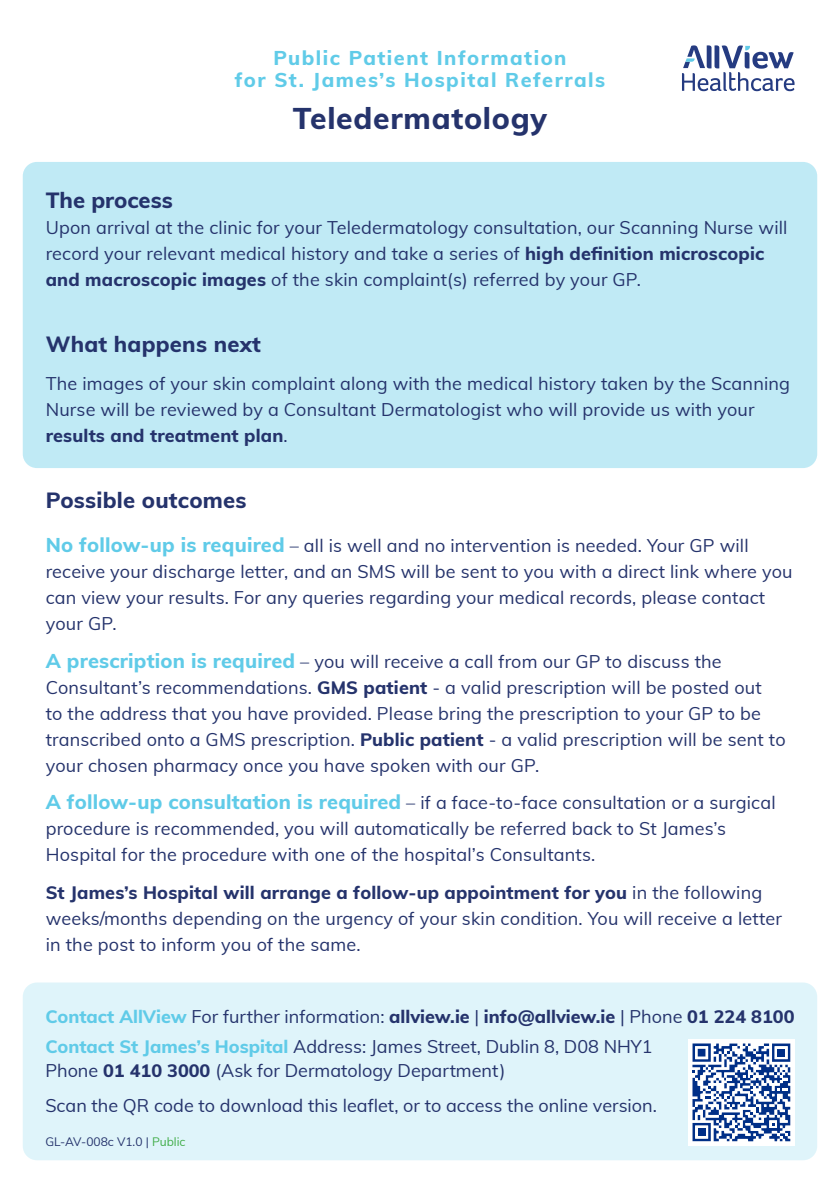
<style>
.page{position:relative;width:840px;height:1191px;background:#fff}
.page>*{position:absolute;margin:0;border:0;box-sizing:border-box;transform-origin:0 0}
.t1{font:800 30px "Muli";letter-spacing:.025em;color:#25336c}
.t2{font:800 22px "Muli";letter-spacing:.01em;color:#25336c}
.t3{font:800 20px/22px "Muli";letter-spacing:.075em;color:#60cbe8;text-align:center}
.t4{font:18px/26px "Muli";letter-spacing:.01em;color:#25336c}
.t5{font:12px "Muli";color:#25336c}
.s1{font-weight:800}
.s2{font-weight:800;font-size:20px;color:#60cbe8}
.s3{font-weight:800;color:#60cbe8}
.s4{color:#41ad49}
</style>
<div class="page">
<div style="left:23px;top:982px;width:793px;height:178px;background:#dff4fa;border-radius:14px"></div>
<div style="left:687px;top:1039px;width:107px;height:106px;background:#fff"></div>
<div style="left:23px;top:162px;width:793px;height:306px;background:#c0eaf5;border-radius:14px"></div>
<svg style="left:682px;top:45px;width:112px;height:46px"></svg>
<svg style="left:692px;top:1043px;width:97px;height:98px"></svg>
<p class="t3" style="left:235px;top:46px;width:372px">Public Patient Information<br>for St. James’s Hospital Referrals</p>
<h1 class="t1" style="left:293px;top:97px;width:255px">Teledermatology</h1>
<p class="t2" style="left:46px;top:184px;width:128px">The process</p>
<p class="t4" style="left:46px;top:213px;width:743px">Upon arrival at the clinic for your Teledermatology consultation, our Scanning Nurse will record your relevant medical history and take a series of <span class="s1">high definition microscopic and macroscopic images</span> of the skin complaint(s) referred by your GP.</p>
<p class="t2" style="left:46px;top:328px;width:217px">What happens next</p>
<p class="t4" style="left:46px;top:369px;width:745px">The images of your skin complaint along with the medical history taken by the Scanning<br>Nurse will be reviewed by a Consultant Dermatologist who will provide us with your <span class="s1">results and treatment plan</span>.</p>
<p class="t2" style="left:46px;top:484px;width:202px">Possible outcomes</p>
<p class="t4" style="left:46px;top:532px;width:748px"><span class="s2">No follow-up is required</span> – all is well and no intervention is needed. Your GP will receive your discharge letter, and an SMS will be sent to you with a direct link where you can view your results. For any queries regarding your medical records, please contact your GP.</p>
<p class="t4" style="left:46px;top:647px;width:741px"><span class="s2">A prescription is required</span> – you will receive a call from our GP to discuss the Consultant’s recommendations. <span class="s1">GMS patient</span> - a valid prescription will be posted out<br>to the address that you have provided. Please bring the prescription to your GP to be transcribed onto a GMS prescription. <span class="s1">Public patient</span> - a valid prescription will be sent to your chosen pharmacy once you have spoken with our GP.</p>
<p class="t4" style="left:46px;top:789px;width:731px"><span class="s2">A follow-up consultation is required</span> – if a face-to-face consultation or a surgical procedure is recommended, you will automatically be referred back to St James’s<br>Hospital for the procedure with one of the hospital’s Consultants.</p>
<p class="t4" style="left:46px;top:878px;width:737px"><span class="s1">St James’s Hospital will arrange a follow-up appointment for you</span> in the following weeks/months depending on the urgency of your skin condition. You will receive a letter in the post to inform you of the same.</p>
<p class="t4" style="left:45px;top:1001px;width:750px;line-height:29.4px"><span class="s3">Contact AllView</span> For further information: <span class="s1">allview.ie</span> | <span class="s1">info@allview.ie</span> | Phone <span class="s1">01 224 8100<br></span><span class="s3">Contact St James’s Hospital</span> Address: James Street, Dublin 8, D08 NHY1</p>
<p class="t4" style="left:45px;top:1051px;width:612px;line-height:35.4px">Phone <span class="s1">01 410 3000</span> (Ask for Dermatology Department)<br>Scan the QR code to download this leaflet, or to access the online version.</p>
<p class="t5" style="left:45px;top:1132px;width:142px">GL-AV-008c V1.0 | <span class="s4">Public</span></p>
</div>
